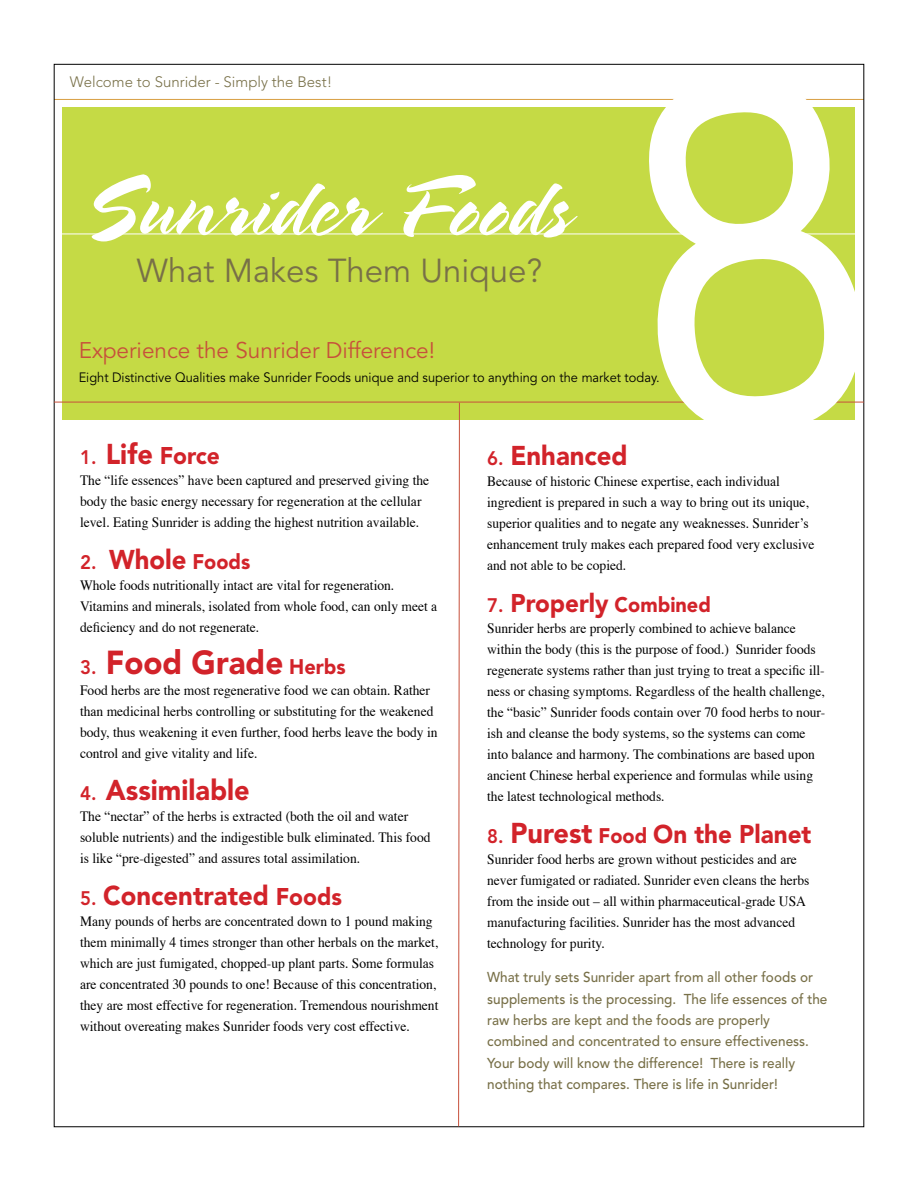
<style>
.page{position:relative;width:918px;height:1188px;background:#fff}
.page>*{position:absolute;margin:0;border:0;box-sizing:border-box;transform-origin:0 0}
.t1{font:90px "Spring LP";color:#fff}
.t2{font:33px "Avenir";color:#787048}
.t3{font:900 33px "Avenir";color:#d2232a;scale:.95 1}
.t4{font:900 28.5px "Avenir";color:#d2232a;scale:.95 1}
.t5{font:900 27px "Avenir";color:#d2232a;scale:.95 1}
.t6{font:900 25.5px "Avenir";color:#d2232a;scale:.95 1}
.t7{font:900 24px "Avenir";color:#d2232a;scale:.95 1}
.t8{font:22.5px "Avenir";color:#c7503b}
.t9{font:300 15px "Avenir";color:#787048}
.t10{font:14.25px/21px "Times";color:#000;scale:.95 1}
.t11{font:500 14.25px/21.3px "Avenir";color:#787048;scale:.95 1}
.t12{font:13.5px "Avenir";color:#000;scale:.95 1}
.s1{font-weight:800;font-size:19.5px}
.s2{font-size:28.5px}
.s3{font-size:21px}
.s4{font-size:24px}
</style>
<div class="page">
<hr style="left:54px;top:99px;width:810px;height:1px;background:#d89e42">
<div style="left:62px;top:107px;width:793px;height:313px;background:#c5da45"></div>
<hr style="left:54px;top:402px;width:810px;height:1px;background:#c7503b">
<svg style="left:458px;top:402px;width:2px;height:725px"></svg>
<hr style="left:62px;top:234px;width:800px;height:1px;background:#fff">
<svg style="left:627px;top:63px;width:238px;height:381px"></svg>
<p class="t9" style="left:70px;top:73px;width:264px">Welcome to Sunrider - Simply the Best!</p>
<h1 class="t1" style="left:82px;top:154px;width:490px">Sunrider Foods</h1>
<h2 class="t2" style="left:137px;top:252px;width:407px">What Makes Them Unique?</h2>
<h3 class="t8" style="left:79px;top:338px;width:358px">Experience the Sunrider Difference!</h3>
<p class="t12" style="left:79px;top:370px;width:613px">Eight Distinctive Qualities make Sunrider Foods unique and superior to anything on the market today.</p>
<h3 class="t7" style="left:80px;top:441px;width:149px"><span class="s1">1.</span> <span class="s2">Life</span> Force</h3>
<p class="t10" style="left:80px;top:468px;width:369px">The “life essences” have been captured and preserved giving the body the basic energy necessary for regeneration at the cellular level. Eating Sunrider is adding the highest nutrition available.</p>
<h3 class="t5" style="left:80px;top:543px;width:181px"><span class="s1">2.</span> Whole <span class="s3">Foods</span></h3>
<p class="t10" style="left:80px;top:573px;width:377px">Whole foods nutritionally intact are vital for regeneration.<br>Vitamins and minerals, isolated from whole food, can only meet a deficiency and do not regenerate.</p>
<h2 class="t3" style="left:80px;top:642px;width:281px"><span class="s1">3.</span> Food Grade <span class="s3">Herbs</span></h2>
<p class="t10" style="left:80px;top:678px;width:378px">Food herbs are the most regenerative food we can obtain. Rather than medicinal herbs controlling or substituting for the weakened body, thus weakening it even further, food herbs leave the body in control and give vitality and life.</p>
<h3 class="t4" style="left:80px;top:773px;width:180px"><span class="s1">4.</span> Assimilable</h3>
<p class="t10" style="left:80px;top:804px;width:371px">The “nectar” of the herbs is extracted (both the oil and water soluble nutrients) and the indigestible bulk eliminated. This food is like “pre-digested” and assures total assimilation.</p>
<h3 class="t5" style="left:80px;top:879px;width:277px"><span class="s1">5.</span> Concentrated <span class="s4">Foods</span></h3>
<p class="t10" style="left:80px;top:909px;width:379px">Many pounds of herbs are concentrated down to 1 pound making them minimally 4 times stronger than other herbals on the market, which are just fumigated, chopped-up plant parts. Some formulas are concentrated 30 pounds to one! Because of this concentration, they are most effective for regeneration. Tremendous nourishment without overeating makes Sunrider foods very cost effective.</p>
<h3 class="t5" style="left:487px;top:439px;width:149px"><span class="s1">6.</span> Enhanced</h3>
<p class="t10" style="left:487px;top:469px;width:346px">Because of historic Chinese expertise, each individual ingredient is prepared in such a way to bring out its unique, superior qualities and to negate any weaknesses. Sunrider’s enhancement truly makes each prepared food very exclusive and not able to be copied.</p>
<h3 class="t6" style="left:487px;top:587px;width:237px"><span class="s1">7.</span> Properly <span class="s3">Combined</span></h3>
<p class="t10" style="left:487px;top:616px;width:357px">Sunrider herbs are properly combined to achieve balance within the body (this is the purpose of food.) Sunrider foods regenerate systems rather than just trying to treat a specific ill&shy;ness or chasing symptoms. Regardless of the health challenge, the “basic” Sunrider foods contain over 70 food herbs to nour&shy;ish and cleanse the body systems, so the systems can come into balance and harmony. The combinations are based upon ancient Chinese herbal experience and formulas while using the latest technological methods.</p>
<h3 class="t6" style="left:487px;top:818px;width:343px"><span class="s1">8.</span> <span class="s2">Purest</span> <span class="s3">Food</span> On the Planet</h3>
<p class="t10" style="left:487px;top:847px;width:341px">Sunrider food herbs are grown without pesticides and are never fumigated or radiated. Sunrider even cleans the herbs from the inside out – all within pharmaceutical-grade USA manufacturing facilities. Sunrider has the most advanced technology for purity.</p>
<p class="t11" style="left:487px;top:967px;width:360px">What truly sets Sunrider apart from all other foods or supplements is the processing. The life essences of the raw herbs are kept and the foods are properly combined and concentrated to ensure effectiveness.<br>Your body will know the difference! There is really nothing that compares. There is life in Sunrider!</p>
</div>
